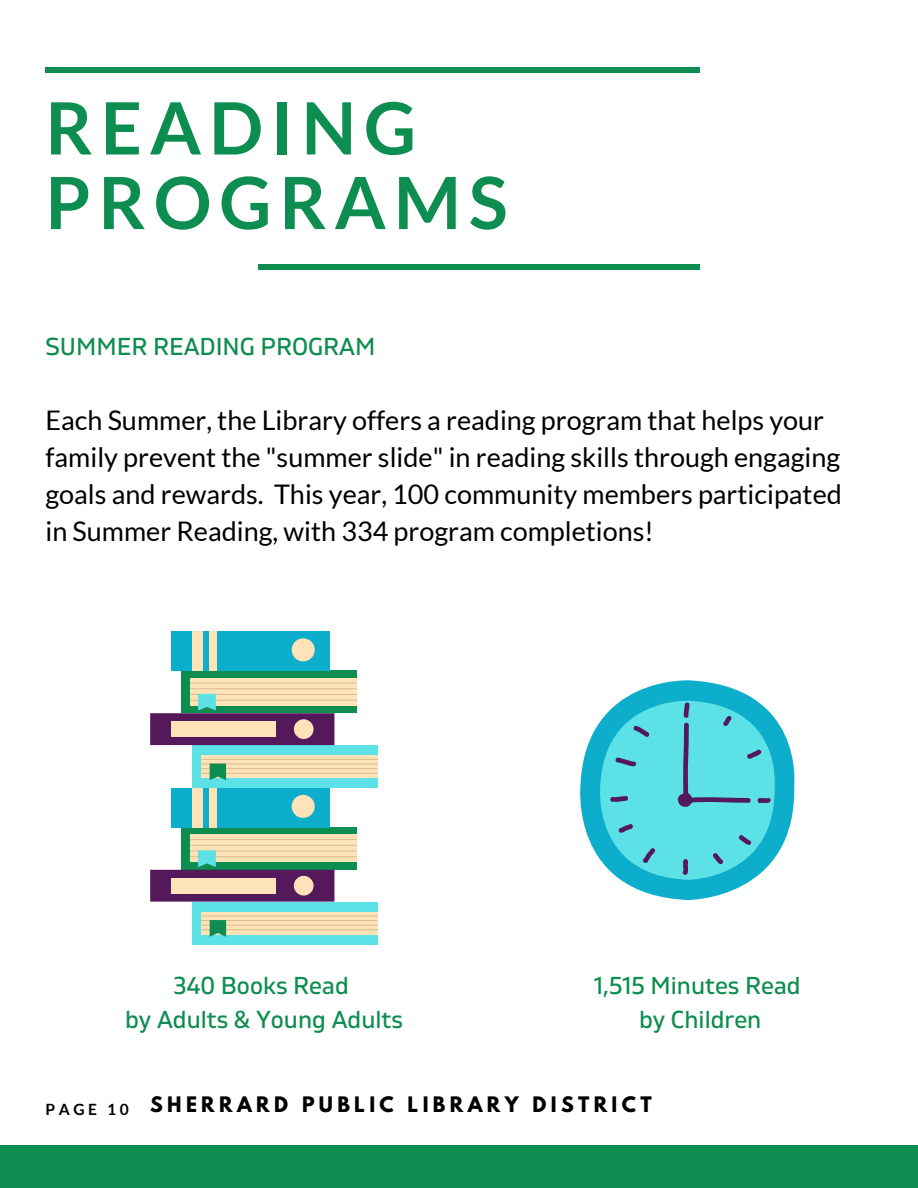
<style>
.page{position:relative;width:918px;height:1188px;background:#fff}
.page>*{position:absolute;margin:0;border:0;box-sizing:border-box;transform-origin:0 0}
.t1{font:700 72.15px/74.6px "Lato";letter-spacing:.11em;color:#0d8d4f}
.t2{font:27px/37.2px "Lato";color:#000}
.t3{font:24.45px/34px "Gilam";color:#0d8d4f;text-align:center}
.t4{font:700 18.9px "League Spartan";letter-spacing:.23em;color:#000}
.t5{font:700 15.6px "Lato";letter-spacing:.23em;color:#000}
</style>
<div class="page">
<div style="left:0;top:1146px;width:918px;height:42px;background:#0d8d4f"></div>
<div style="left:45px;top:67px;width:655px;height:6px;background:#0d8d4f"></div>
<div style="left:258px;top:264px;width:442px;height:6px;background:#0d8d4f"></div>
<div style="left:181px;top:827px;width:176px;height:43px;background:#0d8d4f"></div>
<div style="left:190px;top:835px;width:167px;height:27px;background:#fde3b7"></div>
<hr style="left:190px;top:839px;width:167px;height:1px;background:#ddbc8e">
<hr style="left:190px;top:845px;width:167px;height:1px;background:#ddbc8e">
<hr style="left:190px;top:851px;width:167px;height:1px;background:#ddbc8e">
<hr style="left:190px;top:856px;width:167px;height:1px;background:#ddbc8e">
<svg style="left:198px;top:850px;width:18px;height:17px"></svg>
<div style="left:192px;top:902px;width:185px;height:42px;background:#5ce1e6"></div>
<div style="left:201px;top:912px;width:176px;height:22px;background:#fde3b7"></div>
<hr style="left:201px;top:916px;width:176px;height:1px;background:#ddbc8e">
<hr style="left:201px;top:920px;width:176px;height:1px;background:#ddbc8e">
<hr style="left:201px;top:925px;width:176px;height:1px;background:#ddbc8e">
<hr style="left:201px;top:929px;width:176px;height:1px;background:#ddbc8e">
<svg style="left:210px;top:920px;width:16px;height:17px"></svg>
<div style="left:171px;top:788px;width:159px;height:39px;background:#0daecc"></div>
<div style="left:192px;top:788px;width:11px;height:39px;background:#fde3b7"></div>
<div style="left:210px;top:788px;width:7px;height:39px;background:#fde3b7"></div>
<div style="left:292px;top:795px;width:23px;height:23px;background:#fde3b7;border-radius:50%"></div>
<div style="left:150px;top:870px;width:184px;height:32px;background:#54195a"></div>
<div style="left:171px;top:878px;width:104px;height:16px;background:#fde3b7"></div>
<div style="left:294px;top:876px;width:20px;height:20px;background:#fde3b7;border-radius:50%"></div>
<div style="left:181px;top:670px;width:176px;height:43px;background:#0d8d4f"></div>
<div style="left:190px;top:678px;width:167px;height:28px;background:#fde3b7"></div>
<hr style="left:190px;top:683px;width:167px;height:1px;background:#ddbc8e">
<hr style="left:190px;top:688px;width:167px;height:1px;background:#ddbc8e">
<hr style="left:190px;top:694px;width:167px;height:1px;background:#ddbc8e">
<hr style="left:190px;top:700px;width:167px;height:1px;background:#ddbc8e">
<svg style="left:198px;top:694px;width:18px;height:16px"></svg>
<div style="left:192px;top:745px;width:185px;height:43px;background:#5ce1e6"></div>
<div style="left:201px;top:755px;width:176px;height:23px;background:#fde3b7"></div>
<hr style="left:201px;top:759px;width:176px;height:1px;background:#ddbc8e">
<hr style="left:201px;top:764px;width:176px;height:1px;background:#ddbc8e">
<hr style="left:201px;top:768px;width:176px;height:1px;background:#ddbc8e">
<hr style="left:201px;top:773px;width:176px;height:1px;background:#ddbc8e">
<svg style="left:210px;top:764px;width:16px;height:16px"></svg>
<div style="left:171px;top:631px;width:159px;height:40px;background:#0daecc"></div>
<div style="left:192px;top:631px;width:11px;height:40px;background:#fde3b7"></div>
<div style="left:210px;top:631px;width:7px;height:40px;background:#fde3b7"></div>
<div style="left:292px;top:638px;width:23px;height:23px;background:#fde3b7;border-radius:50%"></div>
<div style="left:150px;top:713px;width:184px;height:32px;background:#54195a"></div>
<div style="left:171px;top:721px;width:104px;height:16px;background:#fde3b7"></div>
<div style="left:294px;top:719px;width:20px;height:20px;background:#fde3b7;border-radius:50%"></div>
<svg style="left:580px;top:680px;width:215px;height:220px"></svg>
<svg style="left:590px;top:697px;width:192px;height:183px;background:#52cbd9"></svg>
<h1 class="t1" style="left:45px;top:89px;width:464px">READING<br>PROGRAMS</h1>
<p class="t3" style="left:45px;top:330px;width:331px">SUMMER READING PROGRAM</p>
<h2 class="t2" style="left:45px;top:401px;width:798px">Each Summer, the Library offers a reading program that helps your family prevent the "summer slide" in reading skills through engaging goals and rewards. This year, 100 community members participated in Summer Reading, with 334 program completions!</h2>
<h3 class="t3" style="left:125px;top:969px;width:279px">340 Books Read<br>by Adults &amp; Young Adults</h3>
<p class="t3" style="left:594px;top:969px;width:208px">1,515 Minutes Read by Children</p>
<p class="t5" style="left:45px;top:1099px;width:85px">PAGE 10</p>
<h4 class="t4" style="left:150px;top:1095px;width:503px">SHERRARD PUBLIC LIBRARY DISTRICT</h4>
</div>
